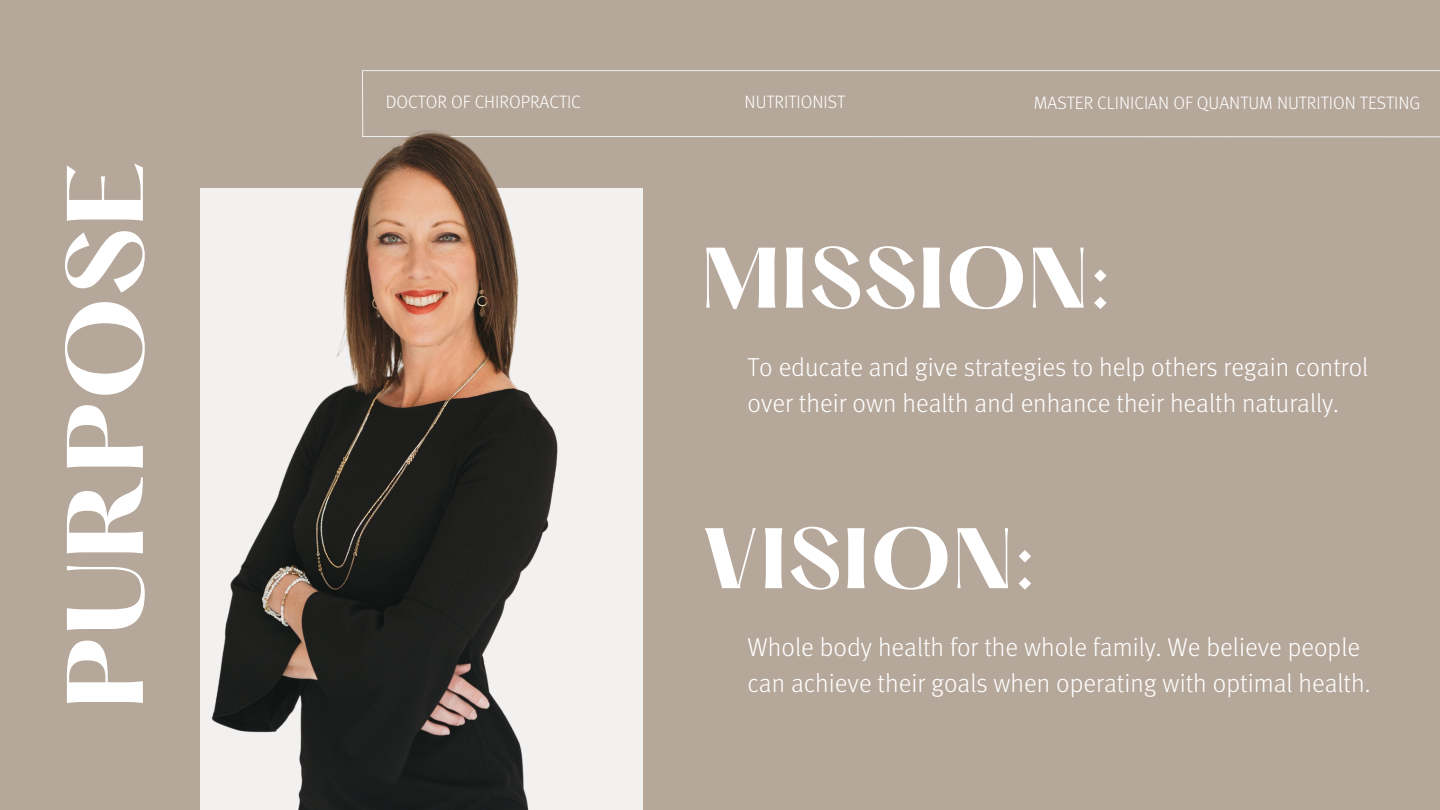
<style>
.page{position:relative;width:1440px;height:810px;background:#b5a79a}
.page>*{position:absolute;margin:0;border:0;box-sizing:border-box;transform-origin:0 0}
.t1{font:700 95px "Hatton";color:#fff}
.t2{font:700 75px "Hatton";color:#fff}
.t3{font:300 26px/36px "Meta Pro";color:#fff}
.t4{font:300 18px "Meta Pro";color:#fff}
</style>
<div class="page">
<svg style="left:685px;top:70px;width:755px;height:68px"></svg>
<img style="left:200px;top:70px;width:485px;height:740px">
<h1 class="t1" style="left:61px;top:710px;width:551px;rotate:-90deg">PURPOSE</h1>
<p class="t4" style="left:386px;top:88px;width:197px">DOCTOR OF CHIROPRACTIC</p>
<p class="t4" style="left:745px;top:88px;width:102px">NUTRITIONIST</p>
<p class="t4" style="left:1034px;top:88px;width:388px">MASTER CLINICIAN OF QUANTUM NUTRITION TESTING</p>
<h2 class="t2" style="left:701px;top:243px;width:412px">MISSION:</h2>
<p class="t3" style="left:748px;top:347px;width:622px">To educate and give strategies to help others regain control over their own health and enhance their health naturally.</p>
<h2 class="t2" style="left:701px;top:524px;width:337px">VISION:</h2>
<p class="t3" style="left:748px;top:628px;width:624px">Whole body health for the whole family. We believe people can achieve their goals when operating with optimal health.</p>
</div>
